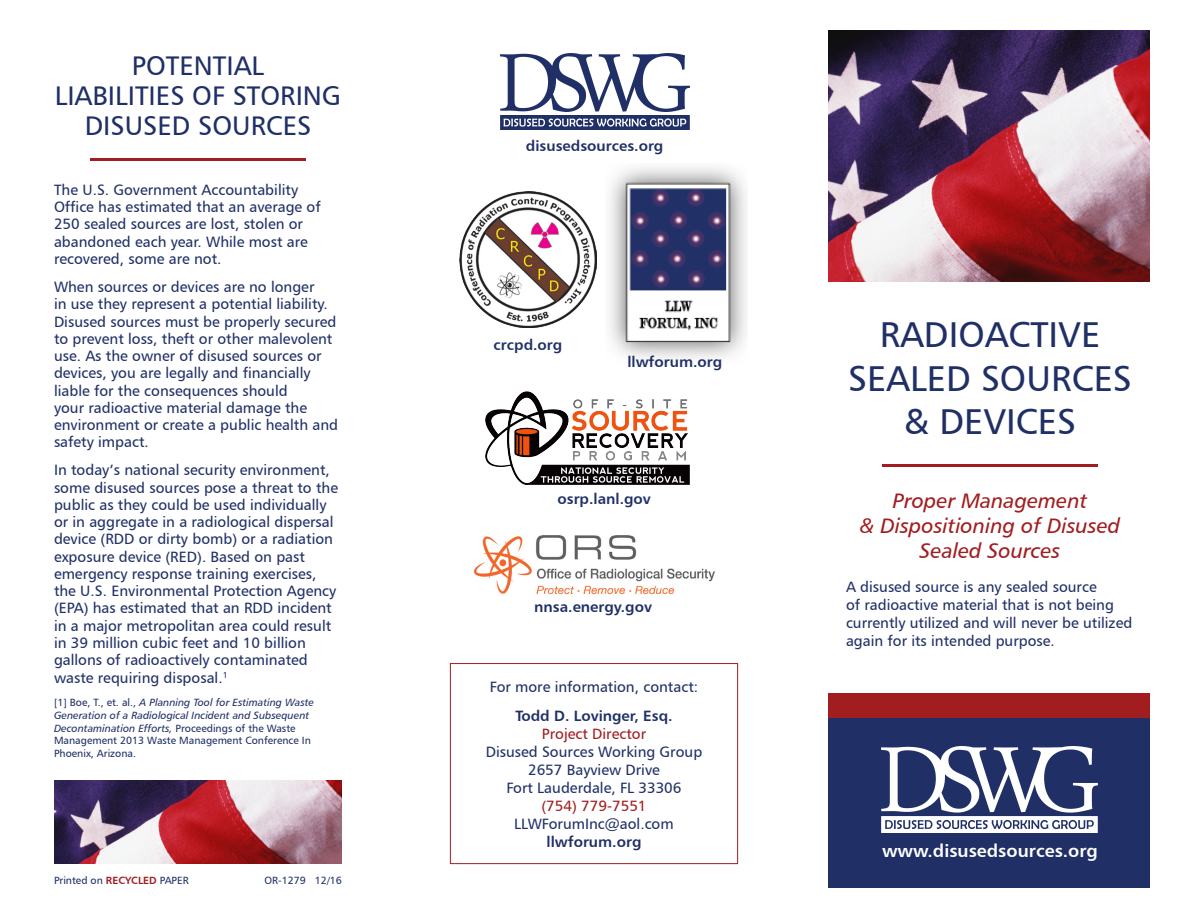
<style>
.page{position:relative;width:1188px;height:918px;background:#fff}
.page>*{position:absolute;margin:0;border:0;box-sizing:border-box;transform-origin:0 0}
.t1{font:36px/43.2px "Humanist 777 BT Roman B";color:#203067;text-align:center}
.t2{font:27px/30px "Humanist 777 BT Roman B";color:#203067;text-align:center}
.t3{font:21px/25.2px "Humanist 777 BT Italic B";color:#a11d20;text-align:center}
.t4{font:18px "Humanist 777 BT Bold B";color:#fff}
.t5{font:15px/17.2px "Humanist 777 BT Roman B";color:#203067}
.t6{font:15px "Humanist 777 BT Bold B";color:#203067}
.t7{font:15px "Humanist 777 BT Roman B";color:#a11d20}
.t8{font:10.5px/12.6px "Humanist 777 BT Italic B";color:#203067}
.t9{font:10.5px "Humanist 777 BT Roman B";color:#203067}
.s1{font-family:"Humanist 777 BT Roman B"}
.s2{font-family:"Humanist 777 BT Bold B";color:#a11d20}
.s3{font-family:"Humanist 777 BT Bold B"}
.s4{color:#a11d20}
</style>
<div class="page">
<div style="left:828px;top:706px;width:322px;height:181px;background:#203067"></div>
<hr style="left:882px;top:464px;width:216px;height:2px;background:#a11d20">
<img style="left:881px;top:746px;width:216px;height:87px">
<div style="left:828px;top:694px;width:322px;height:24px;background:#a11d20"></div>
<img style="left:828px;top:31px;width:322px;height:250px">
<hr style="left:90px;top:159px;width:216px;height:2px;background:#a11d20">
<img style="left:500px;top:54px;width:189px;height:76px">
<img style="left:485px;top:391px;width:204px;height:93px">
<img style="left:460px;top:191px;width:137px;height:137px">
<img style="left:610px;top:167px;width:136px;height:192px">
<img style="left:54px;top:781px;width:288px;height:83px">
<div style="left:450px;top:663px;width:288px;height:201px;border:1px solid #a11d20"></div>
<img style="left:473px;top:535px;width:242px;height:60px">
<p class="t2" style="left:55px;top:50px;width:288px">POTENTIAL<br>LIABILITIES OF STORING<br>DISUSED SOURCES</p>
<p class="t5" style="left:54px;top:181px;width:268px">The U.S. Government Accountability Office has estimated that an average of 250 sealed sources are lost, stolen or abandoned each year. While most are recovered, some are not.</p>
<p class="t5" style="left:54px;top:278px;width:286px">When sources or devices are no longer<br>in use they represent a potential liability.<br>Disused sources must be properly secured to prevent loss, theft or other malevolent use. As the owner of disused sources or devices, you are legally and financially liable for the consequences should<br>your radioactive material damage the environment or create a public health and safety impact.</p>
<p class="t5" style="left:54px;top:461px;width:286px">In today’s national security environment, some disused sources pose a threat to the public as they could be used individually or in aggregate in a radiological dispersal device (RDD or dirty bomb) or a radiation exposure device (RED). Based on past emergency response training exercises, the U.S. Environmental Protection Agency (EPA) has estimated that an RDD incident in a major metropolitan area could result in 39 million cubic feet and 10 billion gallons of radioactively contaminated waste requiring disposal.<sup>1</sup></p>
<p class="t8" style="left:54px;top:696px;width:262px"><span class="s1">[1] Boe, T., et. al.,</span> A Planning Tool for Estimating Waste Generation of a Radiological Incident and Subsequent Decontamination Efforts, <span class="s1">Proceedings of the Waste Management 2013 Waste Management Conference In Phoenix, Arizona.</span></p>
<p class="t9" style="left:54px;top:873px;width:136px">Printed on <span class="s2">RECYCLED</span> PAPER</p>
<p class="t9" style="left:265px;top:873px;width:79px">OR-1279 12/16</p>
<p class="t6" style="left:526px;top:136px;width:139px">disusedsources.org</p>
<p class="t6" style="left:494px;top:335px;width:70px">crcpd.org</p>
<p class="t6" style="left:627px;top:353px;width:96px">llwforum.org</p>
<p class="t6" style="left:558px;top:489px;width:95px">osrp.lanl.gov</p>
<p class="t6" style="left:534px;top:598px;width:119px">nnsa.energy.gov</p>
<p class="t5" style="left:490px;top:678px;width:210px">For more information, contact:</p>
<p class="t5" style="left:486px;top:706px;width:218px;line-height:18px;text-align:center"><span class="s3">Todd D. Lovinger, Esq.<br></span><span class="s4">Project Director<br></span>Disused Sources Working Group</p>
<p class="t5" style="left:506px;top:760px;width:177px;line-height:18px;text-align:center">2657 Bayview Drive<br>Fort Lauderdale, FL 33306</p>
<p class="t7" style="left:541px;top:796px;width:107px">(754) 779-7551</p>
<p class="t5" style="left:514px;top:815px;width:161px">LLWForumInc@aol.com</p>
<p class="t6" style="left:547px;top:832px;width:96px">llwforum.org</p>
<p class="t1" style="left:848px;top:313px;width:285px">RADIOACTIVE<br>SEALED SOURCES &amp; DEVICES</p>
<p class="t3" style="left:860px;top:487px;width:262px">Proper Management<br>&amp; Dispositioning of Disused<br>Sealed Sources</p>
<p class="t5" style="left:846px;top:578px;width:288px;line-height:18px">A disused source is any sealed source<br>of radioactive material that is not being currently utilized and will never be utilized again for its intended purpose.</p>
<p class="t4" style="left:882px;top:839px;width:217px">www.disusedsources.org</p>
</div>
